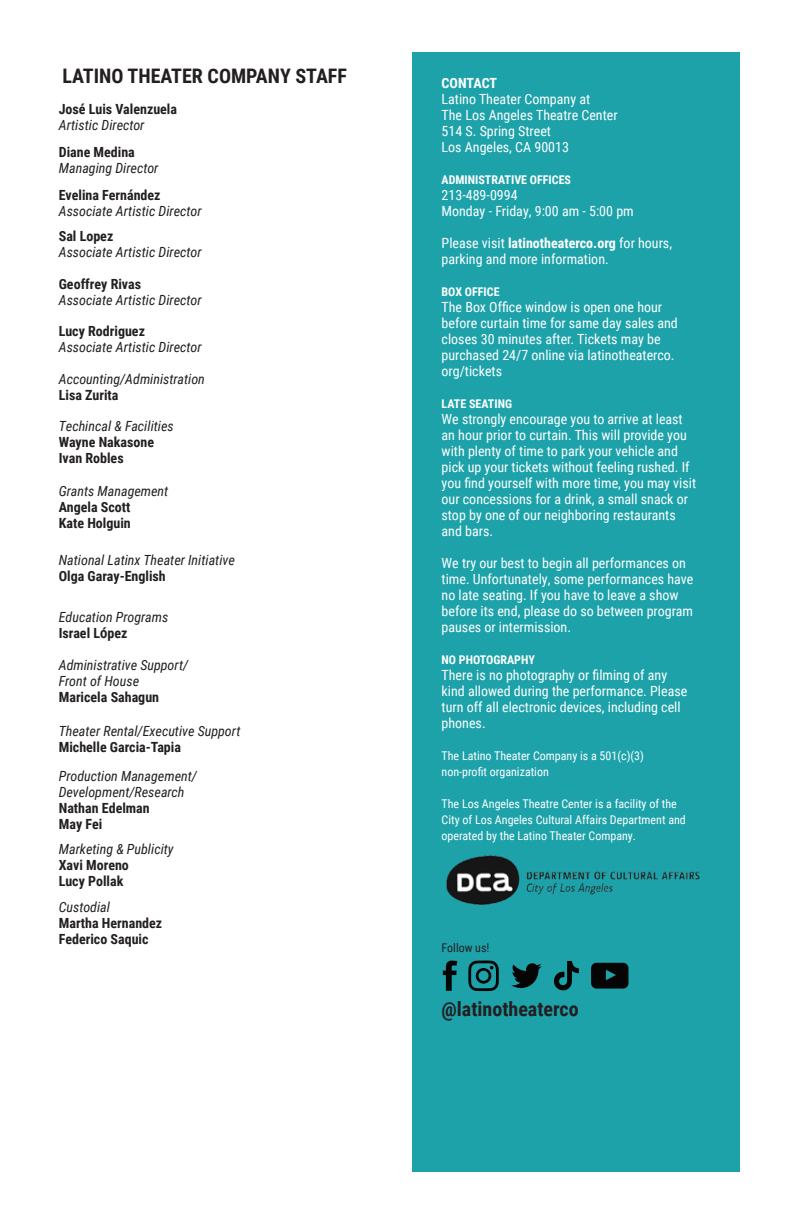
<style>
.page{position:relative;width:792px;height:1224px;background:#fff}
.page>*{position:absolute;margin:0;border:0;box-sizing:border-box;transform-origin:0 0}
.t1{font:700 20px "Roboto Condensed";color:#231f20}
.t2{font:14px/16px "Roboto Condensed";color:#fff}
.t3{font:italic 14px/16px "Roboto Condensed";color:#231f20}
.t4{font:700 14px/16px "Roboto Condensed";color:#231f20}
.t5{font:700 14px "Roboto Condensed";color:#fff}
.t6{font:12px/16px "Roboto Condensed";color:#fff}
.t7{font:700 12px "Roboto Condensed";color:#fff}
.t8{font:12px "Roboto Condensed";color:#231f20}
.s1{font-weight:700}
</style>
<div class="page">
<div style="left:413px;top:52px;width:327px;height:1120px;background:#1ea2aa"></div>
<img style="left:446px;top:855px;width:254px;height:50px">
<svg style="left:591px;top:963px;width:37px;height:26px"></svg>
<svg style="left:511px;top:963px;width:31px;height:25px"></svg>
<svg style="left:468px;top:961px;width:31px;height:30px"></svg>
<svg style="left:443px;top:961px;width:14px;height:30px"></svg>
<svg style="left:554px;top:961px;width:25px;height:29px"></svg>
<p class="t1" style="left:62px;top:62px;width:286px">LATINO THEATER COMPANY STAFF</p>
<p class="t5" style="left:442px;top:74px;width:57px">CONTACT</p>
<p class="t2" style="left:442px;top:91px;width:150px">Latino Theater Company at</p>
<p class="t2" style="left:442px;top:107px;width:178px">The Los Angeles Theatre Center</p>
<p class="t2" style="left:442px;top:123px;width:111px">514 S. Spring Street</p>
<p class="t2" style="left:442px;top:139px;width:129px">Los Angeles, CA 90013</p>
<p class="t7" style="left:442px;top:172px;width:131px">ADMINISTRATIVE OFFICES</p>
<p class="t2" style="left:442px;top:187px;width:78px">213-489-0994</p>
<p class="t2" style="left:442px;top:203px;width:194px">Monday - Friday, 9:00 am - 5:00 pm</p>
<p class="t2" style="left:442px;top:235px;width:232px">Please visit <span class="s1">latinotheaterco.org</span> for hours,</p>
<p class="t2" style="left:442px;top:251px;width:169px">parking and more information.</p>
<p class="t7" style="left:442px;top:284px;width:59px">BOX OFFICE</p>
<p class="t2" style="left:442px;top:299px;width:238px">The Box Office window is open one hour before curtain time for same day sales and closes 30 minutes after. Tickets may be purchased 24/7 online via latinotheaterco. org/tickets</p>
<p class="t7" style="left:442px;top:396px;width:72px">LATE SEATING</p>
<p class="t2" style="left:442px;top:411px;width:256px">We strongly encourage you to arrive at least an hour prior to curtain. This will provide you with plenty of time to park your vehicle and pick up your tickets without feeling rushed. If you find yourself with more time, you may visit our concessions for a drink, a small snack or stop by one of our neighboring restaurants and bars.</p>
<p class="t2" style="left:442px;top:555px;width:253px">We try our best to begin all performances on time. Unfortunately, some performances have no late seating. If you have to leave a show before its end, please do so between program pauses or intermission.</p>
<p class="t7" style="left:442px;top:652px;width:95px">NO PHOTOGRAPHY</p>
<p class="t2" style="left:442px;top:667px;width:247px">There is no photography or filming of any kind allowed during the performance. Please turn off all electronic devices, including cell phones.</p>
<p class="t6" style="left:442px;top:748px;width:204px">The Latino Theater Company is a 501(c)(3)</p>
<p class="t6" style="left:442px;top:764px;width:109px">non-profit organization</p>
<p class="t6" style="left:442px;top:796px;width:246px">The Los Angeles Theatre Center is a facility of the<br>City of Los Angeles Cultural Affairs Department and operated by the Latino Theater Company.</p>
<p class="t4" style="left:59px;top:101px;width:120px">José Luis Valenzuela</p>
<p class="t3" style="left:59px;top:117px;width:87px">Artistic Director</p>
<p class="t4" style="left:59px;top:144px;width:78px">Diane Medina</p>
<p class="t3" style="left:59px;top:160px;width:101px">Managing Director</p>
<p class="t4" style="left:59px;top:187px;width:103px">Evelina Fernández</p>
<p class="t3" style="left:59px;top:203px;width:144px">Associate Artistic Director</p>
<p class="t4" style="left:59px;top:228px;width:56px">Sal Lopez</p>
<p class="t3" style="left:59px;top:244px;width:144px">Associate Artistic Director</p>
<p class="t4" style="left:59px;top:275px;width:84px">Geoffrey Rivas</p>
<p class="t3" style="left:59px;top:291px;width:144px">Associate Artistic Director</p>
<p class="t4" style="left:59px;top:323px;width:88px">Lucy Rodriguez</p>
<p class="t3" style="left:59px;top:339px;width:144px">Associate Artistic Director</p>
<p class="t3" style="left:59px;top:370px;width:148px">Accounting/Administration</p>
<p class="t4" style="left:59px;top:386px;width:61px">Lisa Zurita</p>
<p class="t3" style="left:59px;top:418px;width:117px">Techincal &amp; Facilities</p>
<p class="t4" style="left:59px;top:434px;width:97px">Wayne Nakasone<br>Ivan Robles</p>
<p class="t3" style="left:59px;top:483px;width:111px">Grants Management</p>
<p class="t4" style="left:59px;top:499px;width:74px">Angela Scott<br>Kate Holguin</p>
<p class="t3" style="left:59px;top:551px;width:178px">National Latinx Theater Initiative</p>
<p class="t4" style="left:59px;top:567px;width:109px">Olga Garay-English</p>
<p class="t3" style="left:59px;top:609px;width:111px">Education Programs</p>
<p class="t4" style="left:59px;top:625px;width:70px">Israel LÓpez</p>
<p class="t3" style="left:59px;top:657px;width:131px">Administrative Support/</p>
<p class="t3" style="left:59px;top:673px;width:82px">Front of House</p>
<p class="t4" style="left:59px;top:689px;width:102px">Maricela Sahagun</p>
<p class="t3" style="left:59px;top:723px;width:183px">Theater Rental/Executive Support</p>
<p class="t4" style="left:59px;top:739px;width:124px">Michelle Garcia-Tapia</p>
<p class="t3" style="left:59px;top:767px;width:140px">Production Management/<br>Development/Research</p>
<p class="t4" style="left:59px;top:799px;width:92px">Nathan Edelman<br>May Fei</p>
<p class="t3" style="left:59px;top:841px;width:116px">Marketing &amp; Publicity</p>
<p class="t4" style="left:59px;top:857px;width:72px">Xavi Moreno<br>Lucy Pollak</p>
<p class="t3" style="left:59px;top:899px;width:53px">Custodial</p>
<p class="t4" style="left:59px;top:915px;width:105px">Martha Hernandez</p>
<p class="t4" style="left:59px;top:931px;width:91px">Federico Saquic</p>
<p class="t8" style="left:442px;top:940px;width:49px">Follow us!</p>
<p class="t1" style="left:442px;top:995px;width:139px">@latinotheaterco</p>
</div>
